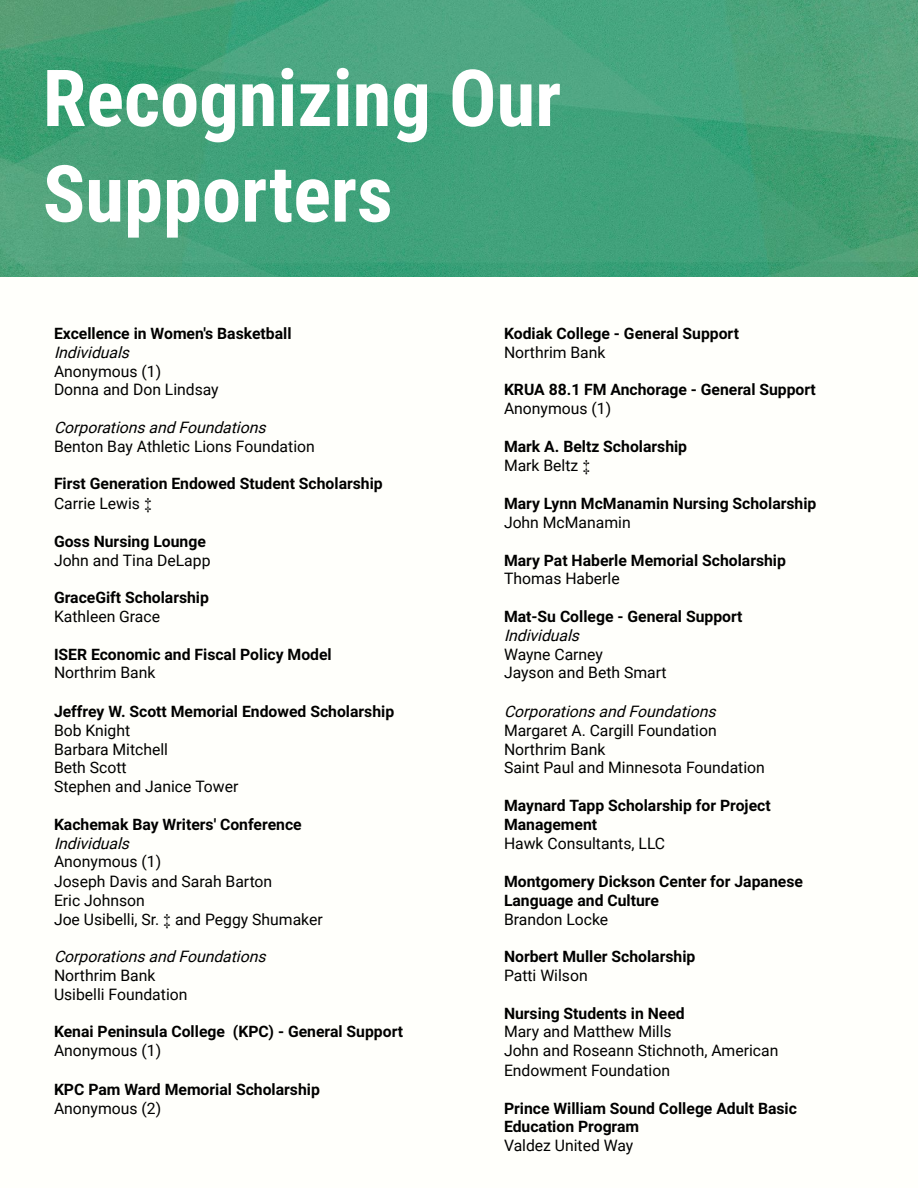
<style>
.page{position:relative;width:918px;height:1188px;background:#fffffb}
.page>*{position:absolute;margin:0;border:0;box-sizing:border-box;transform-origin:0 0}
.t1{font:700 78.75px/95.7px "Roboto Condensed";color:#fff}
.t2{font:700 15.75px/19.2px "Roboto";color:#000}
.t3{font:15.75px/19.2px "Roboto";color:#000}
.t4{font:italic 15.75px "Roboto";color:#000}
.s1{font-weight:400}
.s2{font-family:"Times New Roman";font-weight:400}
.s3{font-family:"Times New Roman"}
</style>
<div class="page">
<img style="left:0;top:0;width:918px;height:276px">
<h1 class="t1" style="left:43px;top:58px;width:520px">Recognizing Our<br>Supporters</h1>
<p class="t2" style="left:54px;top:324px;width:239px">Excellence in Women's Basketball</p>
<p class="t4" style="left:54px;top:343px;width:81px">Individuals</p>
<p class="t3" style="left:54px;top:362px;width:166px;line-height:18px">Anonymous (1)<br>Donna and Don Lindsay</p>
<p class="t4" style="left:54px;top:419px;width:218px">Corporationsand Foundations</p>
<p class="t3" style="left:54px;top:437px;width:262px">Benton Bay Athletic Lions Foundation</p>
<p class="t2" style="left:54px;top:474px;width:330px">First Generation Endowed Student Scholarship<br><span class="s1">Carrie Lewis</span> <span class="s2">‡</span></p>
<p class="t2" style="left:54px;top:532px;width:153px">Goss Nursing Lounge</p>
<p class="t3" style="left:54px;top:551px;width:158px">John and Tina DeLapp</p>
<p class="t2" style="left:54px;top:588px;width:156px">GraceGift Scholarship</p>
<p class="t3" style="left:54px;top:607px;width:108px">Kathleen Grace</p>
<p class="t2" style="left:54px;top:645px;width:279px">ISER Economic and Fiscal Policy Model</p>
<p class="t3" style="left:54px;top:663px;width:103px">Northrim Bank</p>
<p class="t2" style="left:54px;top:702px;width:342px">Jeffrey W. Scott Memorial Endowed Scholarship</p>
<p class="t3" style="left:54px;top:721px;width:186px;line-height:18.8px">Bob Knight<br>Barbara Mitchell<br>Beth Scott<br>Stephen and Janice Tower</p>
<p class="t2" style="left:54px;top:815px;width:249px">Kachemak Bay Writers' Conference</p>
<p class="t4" style="left:54px;top:835px;width:81px">Individuals</p>
<p class="t3" style="left:54px;top:852px;width:270px">Anonymous (1)<br>Joseph Davis and Sarah Barton<br>Eric Johnson<br>Joe Usibelli, Sr. <span class="s3">‡</span> and Peggy Shumaker</p>
<p class="t4" style="left:54px;top:947px;width:218px">Corporationsand Foundations</p>
<p class="t3" style="left:54px;top:966px;width:135px">Northrim Bank<br>Usibelli Foundation</p>
<p class="t2" style="left:54px;top:1022px;width:351px">Kenai Peninsula College (KPC) - General Support</p>
<p class="t3" style="left:54px;top:1041px;width:109px">Anonymous (1)</p>
<p class="t2" style="left:54px;top:1080px;width:267px">KPC Pam Ward Memorial Scholarship</p>
<p class="t3" style="left:54px;top:1099px;width:109px">Anonymous (2)</p>
<p class="t2" style="left:504px;top:324px;width:237px">Kodiak College - General Support</p>
<p class="t3" style="left:504px;top:343px;width:103px">Northrim Bank</p>
<p class="t2" style="left:504px;top:380px;width:313px">KRUA 88.1 FM Anchorage - General Support</p>
<p class="t3" style="left:504px;top:399px;width:109px">Anonymous (1)</p>
<p class="t2" style="left:504px;top:437px;width:185px">Mark A. Beltz Scholarship<br><span class="s1">Mark Beltz</span> <span class="s2">‡</span></p>
<p class="t2" style="left:504px;top:494px;width:314px">Mary Lynn McManamin Nursing Scholarship</p>
<p class="t3" style="left:504px;top:513px;width:128px">John McManamin</p>
<p class="t2" style="left:504px;top:551px;width:284px">Mary Pat Haberle Memorial Scholarship</p>
<p class="t3" style="left:504px;top:569px;width:117px">Thomas Haberle</p>
<p class="t2" style="left:504px;top:607px;width:240px">Mat-Su College - General Support</p>
<p class="t4" style="left:504px;top:627px;width:81px">Individuals</p>
<p class="t3" style="left:504px;top:646px;width:164px;line-height:18px">Wayne Carney<br>Jayson and Beth Smart</p>
<p class="t4" style="left:504px;top:702px;width:218px">Corporationsand Foundations</p>
<p class="t3" style="left:504px;top:721px;width:262px;line-height:18.6px">Margaret A. Cargill Foundation<br>Northrim Bank<br>Saint Paul and Minnesota Foundation</p>
<p class="t2" style="left:504px;top:796px;width:268px">Maynard Tapp Scholarship for Project<br>Management</p>
<p class="t3" style="left:504px;top:834px;width:163px">Hawk Consultants, LLC</p>
<p class="t2" style="left:504px;top:872px;width:300px">Montgomery Dickson Center for Japanese<br>Language and Culture</p>
<p class="t3" style="left:504px;top:910px;width:106px">Brandon Locke</p>
<p class="t2" style="left:504px;top:947px;width:193px">Norbert Muller Scholarship</p>
<p class="t3" style="left:504px;top:966px;width:85px">Patti Wilson</p>
<p class="t2" style="left:504px;top:1004px;width:182px">Nursing Students in Need</p>
<p class="t3" style="left:504px;top:1022px;width:276px">Mary and Matthew Mills<br>John and Roseann Stichnoth, American<br>Endowment Foundation</p>
<p class="t2" style="left:504px;top:1099px;width:295px;line-height:18px">Prince William Sound College Adult Basic<br>Education Program</p>
<p class="t3" style="left:504px;top:1136px;width:131px">Valdez United Way</p>
</div>
